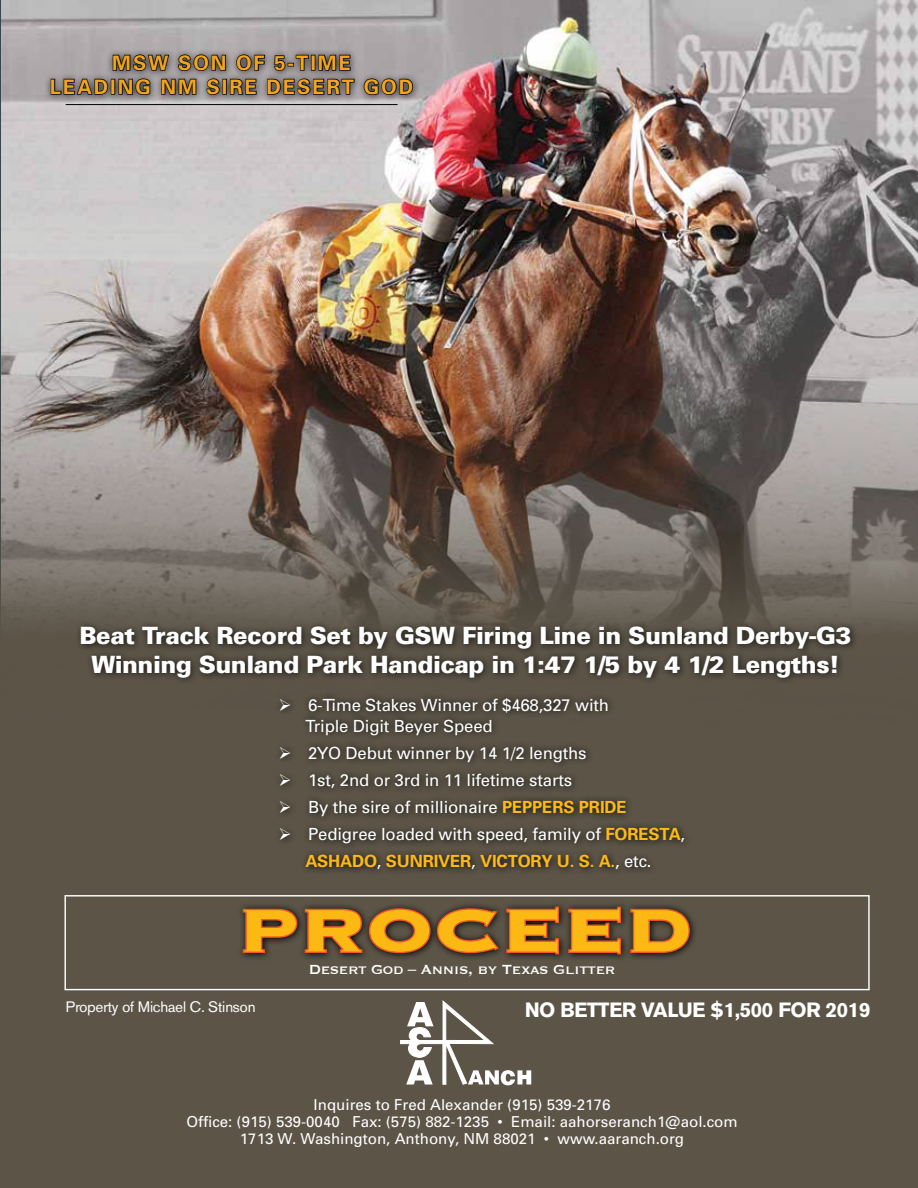
<style>
.page{position:relative;width:918px;height:1188px;background:#fff}
.page>*{position:absolute;margin:0;border:0;box-sizing:border-box;transform-origin:0 0}
.t1{font:700 78.6px "Copperplate";letter-spacing:-.01em;color:#fdb913;scale:1.2 1}
.t2{font:900 23.85px/28.7px "Univers";letter-spacing:-.02em;color:#fff;text-align:center}
.t3{font:700 20.4px "Akzelerat";color:#fff}
.t4{font:700 19.95px/24px "Univers";letter-spacing:.1em;color:#f0a51f;text-align:center}
.t5{font:17.1px "Copperplate";letter-spacing:-.025em;color:#fff}
.t6{font:16.8px/20.5px "Univers";letter-spacing:-.01em;color:#fff}
.t7{font:15.15px/16.8px "Univers";color:#fff;text-align:center}
.t8{font:15.15px "Akzelerat";color:#fff}
.s1{font-weight:700;color:#fdb913}
</style>
<div class="page">
<div style="left:0;top:723px;width:918px;height:465px;background:#5c5447"></div>
<img style="left:1px;top:1px;width:917px;height:722px">
<svg style="left:400px;top:1001px;width:131px;height:84px"></svg>
<svg style="left:236px;top:900px;width:462px;height:63px;background:#574f43"></svg>
<svg style="left:241px;top:905px;width:319px;height:51px;background:#5b3423"></svg>
<svg style="left:567px;top:905px;width:55px;height:51px;background:#63301c"></svg>
<svg style="left:629px;top:907px;width:63px;height:47px;background:#592f1d"></svg>
<div style="left:64px;top:895px;width:806px;height:95px;border:1px solid #fff"></div>
<div style="left:274px;top:692px;width:418px;height:185px;background:#000;opacity:.92"></div>
<div style="left:44px;top:48px;width:377px;height:55px;background:#000;opacity:.72"></div>
<svg style="left:50px;top:46px;width:305px;height:54px;background:#706d6e"></svg>
<svg style="left:363px;top:78px;width:51px;height:18px"></svg>
<div style="left:75px;top:620px;width:784px;height:66px;background:#000;opacity:.75"></div>
<hr style="left:66px;top:104px;width:332px;height:1px;background:#000">
<p class="t4" style="left:50px;top:50px;width:365px">MSW SON OF 5-TIME<br>LEADING NM SIRE DESERT GOD</p>
<h2 class="t2" style="left:80px;top:621px;width:773px">Beat Track Record Set by GSW Firing Line in Sunland Derby-G3<br>Winning Sunland Park Handicap in 1:47 1/5 by 4 1/2 Lengths!</h2>
<p class="t6" style="left:305px;top:694px;width:305px;text-indent:-27px">➢ 6-Time Stakes Winner of $468,327 with<br>Triple Digit Beyer Speed</p>
<p class="t6" style="left:278px;top:742px;width:310px">➢ 2YO Debut winner by 14 1/2 lengths</p>
<p class="t6" style="left:278px;top:769px;width:295px">➢ 1st, 2nd or 3rd in 11 lifetime starts</p>
<p class="t6" style="left:278px;top:797px;width:350px">➢ By the sire of millionaire <span class="s1">PEPPERS PRIDE</span></p>
<p class="t6" style="left:278px;top:820px;width:408px;line-height:27.2px;text-align:center">➢ Pedigree loaded with speed, family of <span class="s1">FORESTA</span>,<br><span class="s1">ASHADO</span>, <span class="s1">SUNRIVER</span>, <span class="s1">VICTORY U. S. A.</span>, etc.</p>
<h1 class="t1" style="left:236px;top:879px;width:381px">PROCEED</h1>
<p class="t5" style="left:309px;top:958px;width:308px">Desert God – Annis, by Texas Glitter</p>
<p class="t8" style="left:66px;top:998px;width:191px">Property of Michael C. Stinson</p>
<p class="t3" style="left:525px;top:998px;width:347px">NO BETTER VALUE $1,500 FOR 2019</p>
<p class="t7" style="left:186px;top:1096px;width:553px">Inquires to Fred Alexander (915) 539-2176<br>Office: (915) 539-0040 Fax: (575) 882-1235 • Email: aahorseranch1@aol.com<br>1713 W. Washington, Anthony, NM 88021 • www.aaranch.org</p>
</div>
